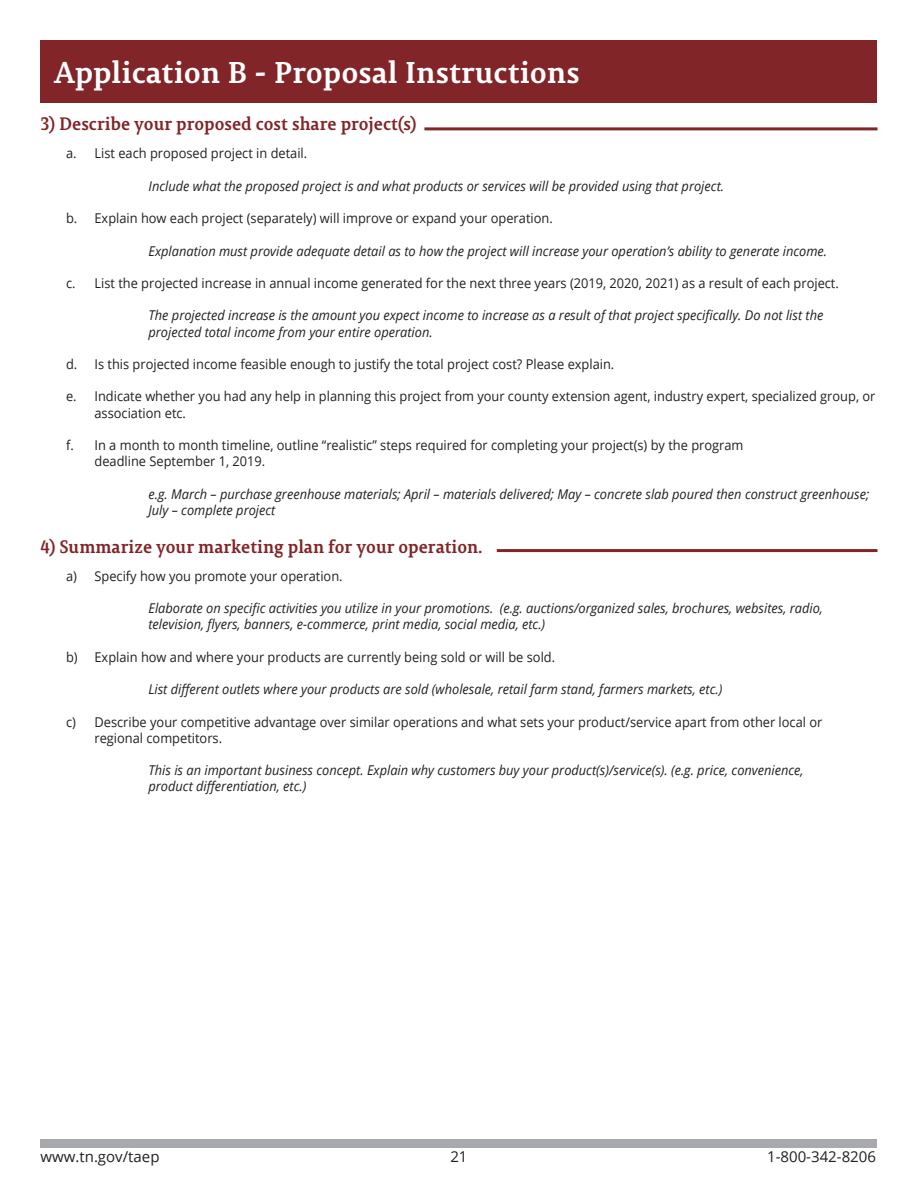
<style>
.page{position:relative;width:918px;height:1188px;background:#fff}
.page>*{position:absolute;margin:0;border:0;box-sizing:border-box;transform-origin:0 0}
.t1{font:700 30px "Permian Slab Serif Typeface";color:#fff}
.t2{font:700 18px "Permian Slab Serif Typeface";color:#822528;scale:.95 1}
.t3{font:15px "Open Sans";color:#231f20}
.t4{font:italic 13.5px/16.2px "Open Sans";color:#231f20;scale:.95 1}
.t5{font:13.5px/16.2px "Open Sans";color:#231f20;scale:.95 1}
</style>
<div class="page">
<div style="left:40px;top:40px;width:838px;height:63px;background:#822528"></div>
<div style="left:40px;top:1139px;width:838px;height:9px;background:#a8a9ad"></div>
<hr style="left:424px;top:127px;width:454px;height:3px;background:#822528">
<hr style="left:497px;top:549px;width:381px;height:3px;background:#822528">
<p class="t1" style="left:54px;top:47px;width:527px">Application B - Proposal Instructions</p>
<p class="t2" style="left:40px;top:109px;width:397px">3) Describe your proposed cost share project(s)</p>
<p class="t5" style="left:66px;top:145px;width:255px">a. List each proposed project in detail.</p>
<p class="t4" style="left:148px;top:177px;width:607px">Include what the proposed project is and what products or services will be provided using that project.</p>
<p class="t5" style="left:66px;top:210px;width:514px">b. Explain how each project (separately) will improve or expand your operation.</p>
<p class="t4" style="left:148px;top:242px;width:716px">Explanation must provide adequate detail as to how the project will increase your operation’s ability to generate income.</p>
<p class="t5" style="left:66px;top:275px;width:815px">c. List the projected increase in annual income generated for the next three years (2019, 2020, 2021) as a result of each project.</p>
<p class="t4" style="left:148px;top:307px;width:712px">The projected increase is the amount you expect income to increase as a result of that project specifically. Do not list the projected total income from your entire operation.</p>
<p class="t5" style="left:66px;top:356px;width:579px">d. Is this projected income feasible enough to justify the total project cost? Please explain.</p>
<p class="t5" style="left:94px;top:388px;width:824px;text-indent:-28px">e. Indicate whether you had any help in planning this project from your county extension agent, industry expert, specialized group, or association etc.</p>
<p class="t5" style="left:94px;top:437px;width:685px;text-indent:-28px">f. In a month to month timeline, outline “realistic” steps required for completing your project(s) by the program deadline September 1, 2019.</p>
<p class="t4" style="left:149px;top:485px;width:760px">e.g. March – purchase greenhouse materials; April – materials delivered; May – concrete slab poured then construct greenhouse;<br>July – complete project</p>
<p class="t2" style="left:40px;top:531px;width:467px">4) Summarize your marketing plan for your operation.</p>
<p class="t5" style="left:66px;top:567px;width:293px">a) Specify how you promote your operation.</p>
<p class="t4" style="left:148px;top:600px;width:712px">Elaborate on specific activities you utilize in your promotions. (e.g. auctions/organized sales, brochures, websites, radio, television, flyers, banners, e-commerce, print media, social media, etc.)</p>
<p class="t5" style="left:66px;top:648px;width:516px">b) Explain how and where your products are currently being sold or will be sold.</p>
<p class="t4" style="left:148px;top:681px;width:606px">List different outlets where your products are sold (wholesale, retail farm stand, farmers markets, etc.)</p>
<p class="t5" style="left:94px;top:713px;width:768px;text-indent:-28px">c) Describe your competitive advantage over similar operations and what sets your product/service apart from other local or regional competitors.</p>
<p class="t4" style="left:148px;top:762px;width:691px">This is an important business concept. Explain why customers buy your product(s)/service(s). (e.g. price, convenience, product differentiation, etc.)</p>
<p class="t3" style="left:40px;top:1146px;width:121px">www.tn.gov/taep</p>
<p class="t3" style="left:450px;top:1146px;width:19px">21</p>
<p class="t3" style="left:767px;top:1146px;width:110px">1-800-342-8206</p>
</div>
